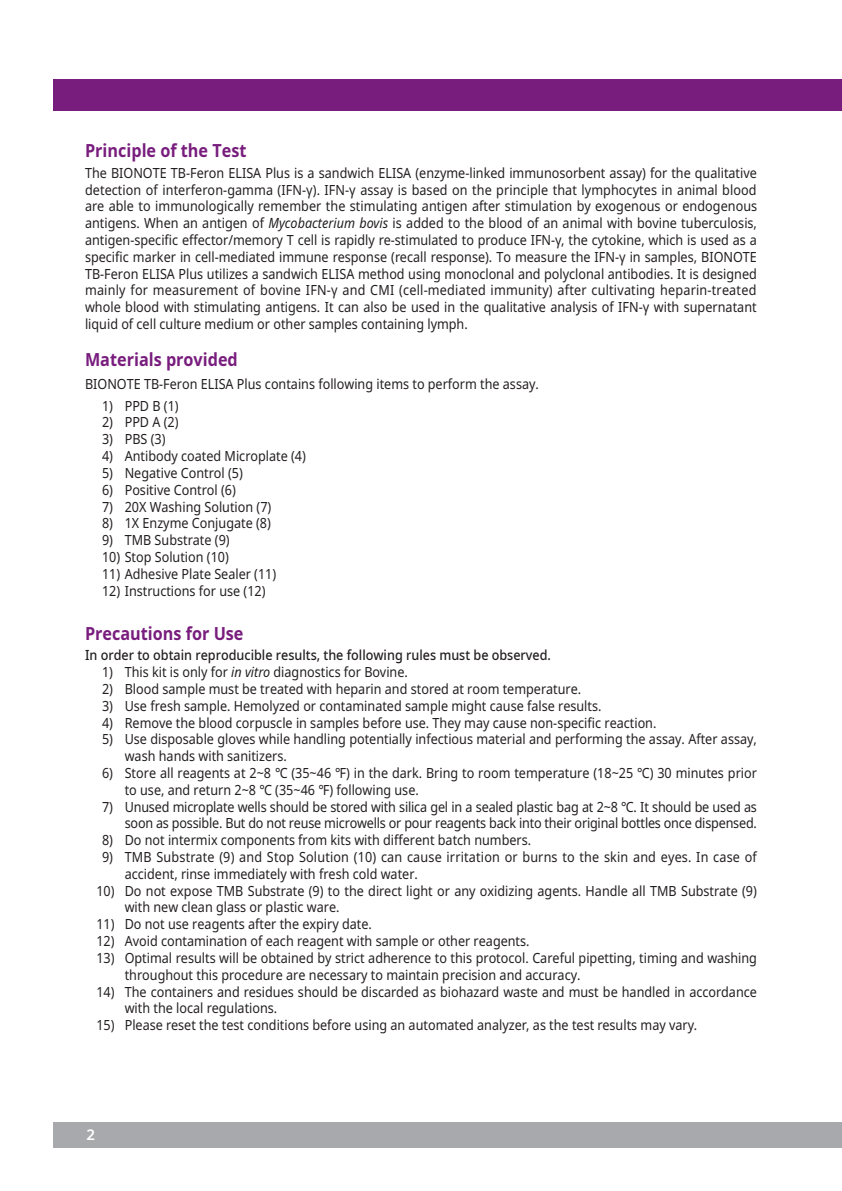
<style>
.page{position:relative;width:842px;height:1191px;background:#fff}
.page>*{position:absolute;margin:0;border:0;box-sizing:border-box;transform-origin:0 0}
.t1{font:700 18px "Noto Sans";color:#781d7d;scale:.9 1}
.t2{font:600 15px "Noto Sans";color:#fff}
.t3{font:14px/16.8px "Noto Sans";color:#231f20;scale:.9 1}
.t4{font:500 14px "Noto Sans";color:#231f20;scale:.9 1}
.s1{font-style:italic}
</style>
<div class="page">
<div style="left:53px;top:80px;width:789px;height:31px;background:#781d7d"></div>
<div style="left:53px;top:1121px;width:789px;height:26px;background:#a8a9ad"></div>
<p class="t1" style="left:85px;top:138px;width:181px">Principle of the Test</p>
<p class="t3" style="left:85px;top:165px;width:748px;text-align:justify">The BIONOTE TB-Feron ELISA Plus is a sandwich ELISA (enzyme-linked immunosorbent assay) for the qualitative detection of interferon-gamma (IFN-γ). IFN-γ assay is based on the principle that lymphocytes in animal blood are able to immunologically remember the stimulating antigen after stimulation by exogenous or endogenous antigens. When an antigen of <span class="s1">Mycobacterium bovis</span> is added to the blood of an animal with bovine tuberculosis, antigen-specific effector/memory T cell is rapidly re-stimulated to produce IFN-γ, the cytokine, which is used as a specific marker in cell-mediated immune response (recall response). To measure the IFN-γ in samples, BIONOTE TB-Feron ELISA Plus utilizes a sandwich ELISA method using monoclonal and polyclonal antibodies. It is designed mainly for measurement of bovine IFN-γ and CMI (cell-mediated immunity) after cultivating heparin-treated whole blood with stimulating antigens. It can also be used in the qualitative analysis of IFN-γ with supernatant liquid of cell culture medium or other samples containing lymph.</p>
<p class="t1" style="left:85px;top:347px;width:171px">Materials provided</p>
<p class="t3" style="left:85px;top:375px;width:506px">BIONOTE TB-Feron ELISA Plus contains following items to perform the assay.</p>
<p class="t3" style="left:102px;top:397px;width:87px">1) PPD B (1)</p>
<p class="t3" style="left:102px;top:414px;width:86px">2) PPD A (2)</p>
<p class="t3" style="left:102px;top:431px;width:72px">3) PBS (3)</p>
<p class="t3" style="left:102px;top:448px;width:228px">4) Antibody coated Microplate (4)</p>
<p class="t3" style="left:102px;top:465px;width:158px">5) Negative Control (5)</p>
<p class="t3" style="left:102px;top:481px;width:150px">6) Positive Control (6)</p>
<p class="t3" style="left:102px;top:498px;width:190px">7) 20X Washing Solution (7)</p>
<p class="t3" style="left:102px;top:515px;width:189px">8) 1X Enzyme Conjugate (8)</p>
<p class="t3" style="left:102px;top:532px;width:143px">9) TMB Substrate (9)</p>
<p class="t3" style="left:102px;top:549px;width:142px">10) Stop Solution (10)</p>
<p class="t3" style="left:102px;top:565px;width:195px">11) Adhesive Plate Sealer (11)</p>
<p class="t3" style="left:102px;top:582px;width:183px">12) Instructions for use (12)</p>
<p class="t1" style="left:85px;top:620px;width:178px">Precautions for Use</p>
<p class="t4" style="left:85px;top:645px;width:519px">In order to obtain reproducible results, the following rules must be observed.</p>
<p class="t3" style="left:102px;top:664px;width:341px">1) This kit is only for <span class="s1">in vitro</span> diagnostics for Bovine.</p>
<p class="t3" style="left:102px;top:681px;width:534px">2) Blood sample must be treated with heparin and stored at room temperature.</p>
<p class="t3" style="left:102px;top:697px;width:556px">3) Use fresh sample. Hemolyzed or contaminated sample might cause false results.</p>
<p class="t3" style="left:102px;top:714px;width:617px">4) Remove the blood corpuscle in samples before use. They may cause non-specific reaction.</p>
<p class="t3" style="left:125px;top:731px;width:704px;text-indent:-23px">5) Use disposable gloves while handling potentially infectious material and performing the assay. After assay, wash hands with sanitizers.</p>
<p class="t3" style="left:125px;top:765px;width:704px;text-indent:-23px">6) Store all reagents at 2~8 ℃ (35~46 ℉) in the dark. Bring to room temperature (18~25 ℃) 30 minutes prior to use, and return 2~8 ℃ (35~46 ℉) following use.</p>
<p class="t3" style="left:102px;top:798px;width:729px;text-align:right">7) Unused microplate wells should be stored with silica gel in a sealed plastic bag at 2~8 ℃. It should be used as soon as possible. But do not reuse microwells or pour reagents back into their original bottles once dispensed.</p>
<p class="t3" style="left:102px;top:832px;width:478px">8) Do not intermix components from kits with different batch numbers.</p>
<p class="t3" style="left:125px;top:849px;width:704px;text-indent:-23px">9) TMB Substrate (9) and Stop Solution (10) can cause irritation or burns to the skin and eyes. In case of accident, rinse immediately with fresh cold water.</p>
<p class="t3" style="left:125px;top:882px;width:704px;text-indent:-28px">10) Do not expose TMB Substrate (9) to the direct light or any oxidizing agents. Handle all TMB Substrate (9) with new clean glass or plastic ware.</p>
<p class="t3" style="left:96px;top:916px;width:308px">11) Do not use reagents after the expiry date.</p>
<p class="t3" style="left:96px;top:933px;width:483px">12) Avoid contamination of each reagent with sample or other reagents.</p>
<p class="t3" style="left:125px;top:949px;width:704px;text-indent:-28px">13) Optimal results will be obtained by strict adherence to this protocol. Careful pipetting, timing and washing throughout this procedure are necessary to maintain precision and accuracy.</p>
<p class="t3" style="left:125px;top:983px;width:704px;text-indent:-28px">14) The containers and residues should be discarded as biohazard waste and must be handled in accordance with the local regulations.</p>
<p class="t3" style="left:96px;top:1017px;width:669px">15) Please reset the test conditions before using an automated analyzer, as the test results may vary.</p>
<p class="t2" style="left:86px;top:1123px;width:10px">2</p>
</div>
